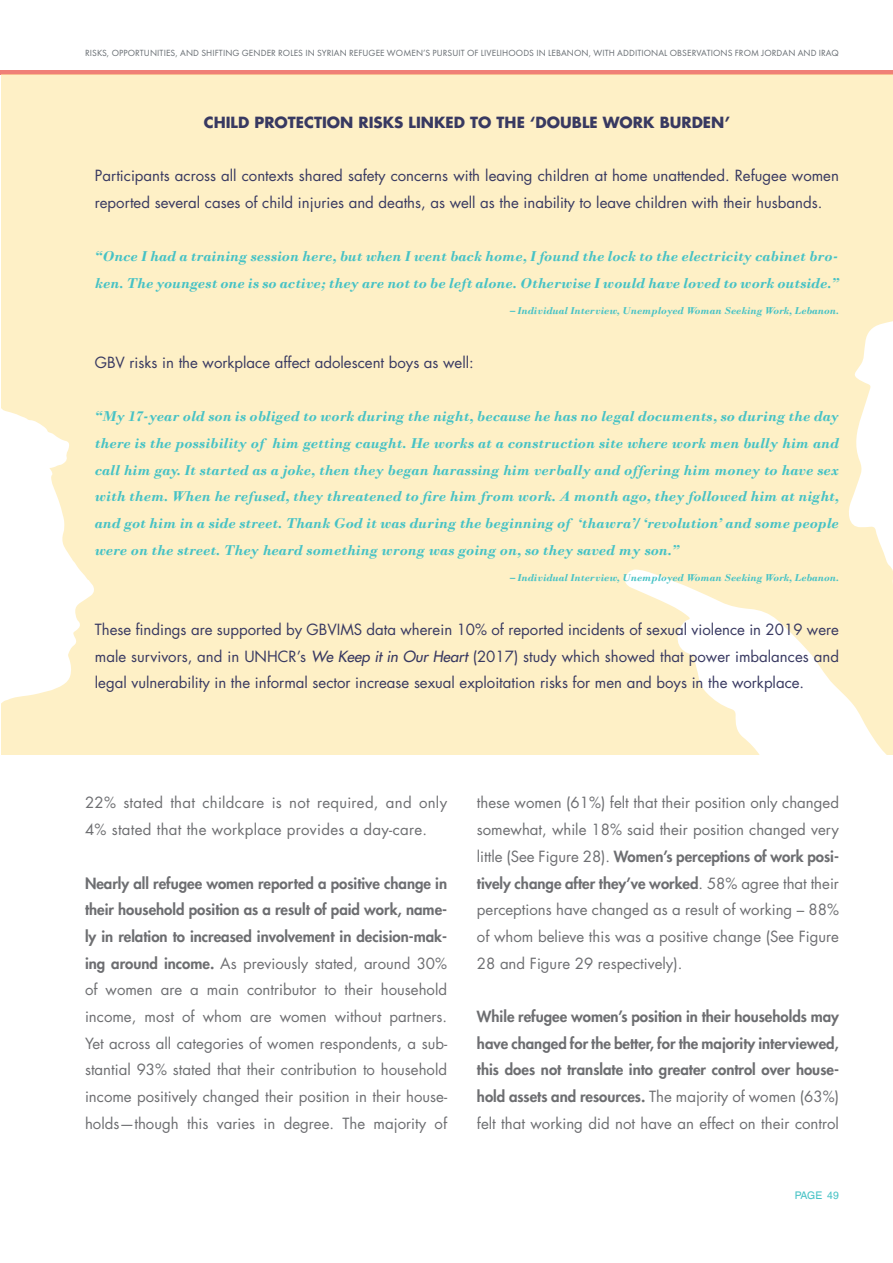
<style>
.page{position:relative;width:893px;height:1263px;background:#fff}
.page>*{position:absolute;margin:0;border:0;box-sizing:border-box;transform-origin:0 0}
.t1{font:15px/26.7px "Futura LT";color:#6d6e71;text-align:justify}
.t2{font:italic 700 15px/26.7px "Bodoni";color:#46c2c5}
.t3{font:15px/26.7px "Futura LT";color:#383961}
.t4{font:800 15px/26.7px "Futura LT";color:#6d6e71;text-align:justify}
.t5{font:15px/26.7px "Futura LT";letter-spacing:.02em;color:#6d6e71}
.t6{font:700 15px "Futura LT";color:#383961}
.t7{font:italic 700 10.5px "Bodoni";color:#46c2c5}
.t8{font:10.5px "Helvetica World";letter-spacing:-.015em;color:#46c2c5}
.t9{font:9.3px "Futura PT";letter-spacing:.01em;color:#666c71}
.s1{font-style:italic}
.s2{font-weight:800}
.s3{font-weight:400}
</style>
<div class="page">
<hr style="left:0;top:70px;width:893px;height:4px;background:#f08077">
<div style="left:1px;top:74px;width:892px;height:681px;background:#fef0c6"></div>
<svg style="left:625px;top:321px;width:268px;height:434px"></svg>
<svg style="left:1px;top:408px;width:93px;height:295px;fill:#fff"></svg>
<p class="t9" style="left:85px;top:48px;width:755px">RISKS, OPPORTUNITIES, AND SHIFTING GENDER ROLES IN SYRIAN REFUGEE WOMEN’S PURSUIT OF LIVELIHOODS IN LEBANON, WITH ADDITIONAL OBSERVATIONS FROM JORDAN AND IRAQ</p>
<p class="t6" style="left:204px;top:112px;width:528px">CHILD PROTECTION RISKS LINKED TO THE ‘DOUBLE WORK BURDEN’</p>
<p class="t3" style="left:95px;top:162px;width:746px">Participants across all contexts shared safety concerns with leaving children at home unattended. Refugee women reported several cases of child injuries and deaths, as well as the inability to leave children with their husbands.</p>
<p class="t2" style="left:95px;top:243px;width:746px">“Once I had a training session here, but when I went back home, I found the lock to the electricity cabinet bro&shy;ken. The youngest one is so active; they are not to be left alone. Otherwise I would have loved to work outside.”</p>
<p class="t7" style="left:510px;top:305px;width:331px">– Individual Interview, Unemployed Woman Seeking Work, Lebanon.</p>
<p class="t3" style="left:95px;top:349px;width:380px">GBV risks in the workplace affect adolescent boys as well:</p>
<p class="t2" style="left:95px;top:403px;width:746px;text-align:justify">“My 17-year old son is obliged to work during the night, because he has no legal documents, so during the day there is the possibility of him getting caught. He works at a construction site where work men bully him and call him gay. It started as a joke, then they began harassing him verbally and offering him money to have sex with them. When he refused, they threatened to fire him from work. A month ago, they followed him at night, and got him in a side street. Thank God it was during the beginning of ‘thawra’/ ‘revolution’ and some people were on the street. They heard something wrong was going on, so they saved my son.”</p>
<p class="t7" style="left:510px;top:572px;width:331px">– Individual Interview, Unemployed Woman Seeking Work, Lebanon.</p>
<p class="t3" style="left:95px;top:616px;width:746px;text-align:justify">These findings are supported by GBVIMS data wherein 10% of reported incidents of sexual violence in 2019 were male survivors, and in UNHCR’s <span class="s1">We Keep it in Our Heart</span> (2017) study which showed that power imbalances and legal vulnerability in the informal sector increase sexual exploitation risks for men and boys in the workplace.</p>
<p class="t5" style="left:85px;top:790px;width:364px">22% stated that childcare is not required, and only<br>4% stated that the workplace provides a day-care.</p>
<p class="t1" style="left:85px;top:870px;width:364px"><span class="s2">Nearly all refugee women reported a positive change in their household position as a result of paid work, name&shy;ly in relation to increased involvement in decision-mak&shy;ing around income.</span> As previously stated, around 30% of women are a main contributor to their household income, most of whom are women without partners.<br>Yet across all categories of women respondents, a sub&shy;stantial 93% stated that their contribution to household income positively changed their position in their house&shy;holds—though this varies in degree. The majority of</p>
<p class="t1" style="left:477px;top:790px;width:364px">these women (61%) felt that their position only changed somewhat, while 18% said their position changed very little (See Figure 28). <span class="s2">Women’s perceptions of work posi&shy;tively change after they’ve worked</span>. 58% agree that their perceptions have changed as a result of working – 88% of whom believe this was a positive change (See Figure 28 and Figure 29 respectively).</p>
<p class="t4" style="left:477px;top:1003px;width:364px">While refugee women’s position in their households may have changed for the better, for the majority interviewed, this does not translate into greater control over house&shy;hold assets and resources. <span class="s3">The majority of women (63%) felt that working did not have an effect on their control</span></p>
<p class="t8" style="left:795px;top:1189px;width:46px">PAGE 49</p>
</div>
